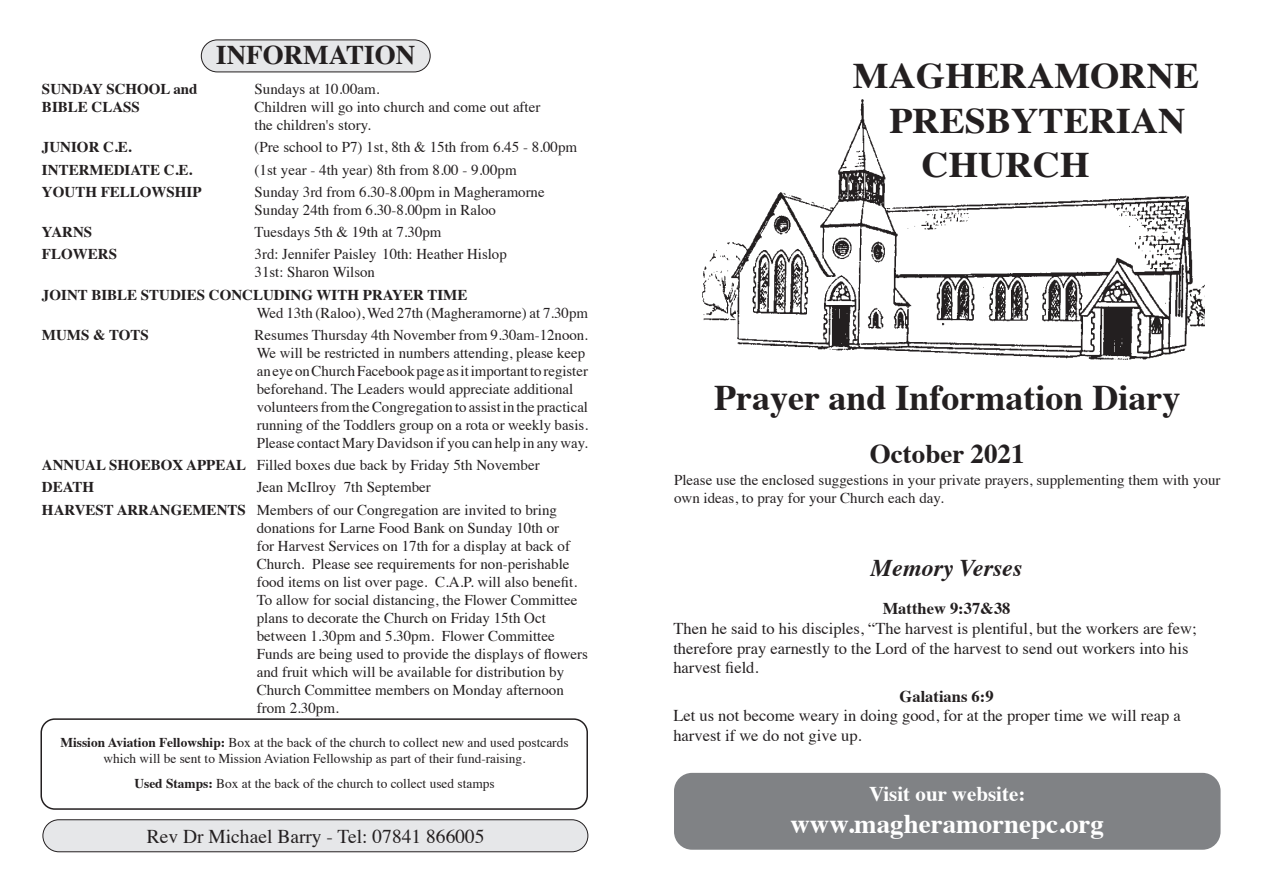
<style>
.page{position:relative;width:1263px;height:893px;background:#fff}
.page>*{position:absolute;margin:0;border:0;box-sizing:border-box;transform-origin:0 0}
.t1{font:700 36px "Times";color:#231f20;scale:1.05 1}
.t2{font:700 36px "Times";color:#231f20}
.t3{font:700 27px "Times";color:#231f20}
.t4{font:700 27px "Times";color:#fff}
.t5{font:italic 700 24px "Times";color:#231f20}
.t6{font:700 21px "Times";color:#fff}
.t7{font:19.5px "Times";color:#231f20}
.t8{font:16.5px/19.8px "Times";color:#231f20}
.t9{font:700 16.5px "Times";color:#231f20}
.t10{font:15px/18px "Times";color:#231f20}
.t11{font:700 15px "Times";color:#231f20}
.t12{font:13.5px/16.2px "Times";color:#231f20;text-align:center}
.s1{font-weight:700}
</style>
<div class="page">
<img style="left:702px;top:99px;width:503px;height:261px">
<div style="left:201px;top:40px;width:229px;height:32px;background:#e6e7e9;border-radius:16px"></div>
<div style="left:201px;top:40px;width:229px;height:32px;border:1px solid #231f20;border-radius:16px"></div>
<div style="left:674px;top:773px;width:546px;height:77px;background:#808285;border-radius:18px"></div>
<div style="left:43px;top:820px;width:545px;height:32px;background:#e6e7e9;border-radius:16px"></div>
<div style="left:43px;top:819px;width:545px;height:33px;border:1px solid #231f20;border-radius:16px"></div>
<div style="left:40px;top:718px;width:548px;height:92px;border:2px solid #231f20;border-radius:14px"></div>
<h2 class="t3" style="left:216px;top:29px;width:201px">INFORMATION</h2>
<p class="t11" style="left:42px;top:75px;width:157px">SUNDAY SCHOOL and</p>
<p class="t10" style="left:255px;top:79px;width:126px">Sundays at 10.00am.</p>
<p class="t11" style="left:42px;top:93px;width:99px">BIBLE CLASS</p>
<p class="t10" style="left:255px;top:97px;width:287px">Children will go into church and come out after the children's story.</p>
<p class="t11" style="left:42px;top:133px;width:91px">JUNIOR C.E.</p>
<p class="t10" style="left:255px;top:137px;width:324px">(Pre school to P7) 1st, 8th &amp; 15th from 6.45 - 8.00pm</p>
<p class="t11" style="left:42px;top:155px;width:152px">INTERMEDIATE C.E.</p>
<p class="t10" style="left:255px;top:159px;width:264px">(1st year - 4th year) 8th from 8.00 - 9.00pm</p>
<p class="t11" style="left:42px;top:177px;width:161px">YOUTH FELLOWSHIP</p>
<p class="t10" style="left:255px;top:182px;width:291px">Sunday 3rd from 6.30-8.00pm in Magheramorne<br>Sunday 24th from 6.30-8.00pm in Raloo</p>
<p class="t11" style="left:42px;top:218px;width:52px">YARNS</p>
<p class="t10" style="left:255px;top:222px;width:188px">Tuesdays 5th &amp; 19th at 7.30pm</p>
<p class="t11" style="left:42px;top:240px;width:77px">FLOWERS</p>
<p class="t10" style="left:255px;top:244px;width:254px">3rd: Jennifer Paisley 10th: Heather Hislop<br>31st: Sharon Wilson</p>
<p class="t11" style="left:42px;top:280px;width:427px">JOINT BIBLE STUDIES CONCLUDING WITH PRAYER TIME</p>
<p class="t10" style="left:257px;top:302px;width:333px">Wed 13th (Raloo), Wed 27th (Magheramorne) at 7.30pm</p>
<p class="t11" style="left:42px;top:321px;width:108px">MUMS &amp; TOTS</p>
<p class="t10" style="left:255px;top:325px;width:335px">Resumes Thursday 4th November from 9.30am-12noon.<br>We will be restricted in numbers attending, please keep an eye on Church Facebook page as it important to register beforehand. The Leaders would appreciate additional volunteers from the Congregation to assist in the practical running of the Toddlers group on a rota or weekly basis.<br>Please contact Mary Davidson if you can help in any way.</p>
<p class="t10" style="left:42px;top:453px;width:499px;line-height:22.2px"><span class="s1">ANNUAL SHOEBOX APPEAL</span> Filled boxes due back by Friday 5th November<br><span class="s1">DEATH</span></p>
<p class="t10" style="left:42px;top:475px;width:517px;line-height:22.2px;text-indent:215px">Jean McIlroy 7th September<br><span class="s1">HARVEST ARRANGEMENTS</span> Members of our Congregation are invited to bring</p>
<p class="t10" style="left:257px;top:517px;width:333px">donations for Larne Food Bank on Sunday 10th or<br>for Harvest Services on 17th for a display at back of Church. Please see requirements for non-perishable food items on list over page. C.A.P. will also benefit.<br>To allow for social distancing, the Flower Committee plans to decorate the Church on Friday 15th Oct between 1.30pm and 5.30pm. Flower Committee Funds are being used to provide the displays of flowers and fruit which will be available for distribution by Church Committee members on Monday afternoon from 2.30pm.</p>
<p class="t12" style="left:61px;top:733px;width:509px"><span class="s1">Mission Aviation Fellowship:</span> Box at the back of the church to collect new and used postcards which will be sent to Mission Aviation Fellowship as part of their fund-raising.</p>
<p class="t12" style="left:135px;top:774px;width:362px"><span class="s1">Used Stamps:</span> Box at the back of the church to collect used stamps</p>
<h3 class="t7" style="left:147px;top:818px;width:339px">Rev Dr Michael Barry - Tel: 07841 866005</h3>
<h1 class="t1" style="left:853px;top:41px;width:331px">MAGHERAMORNE</h1>
<h1 class="t1" style="left:889px;top:87px;width:284px">PRESBYTERIAN</h1>
<h1 class="t1" style="left:921px;top:131px;width:161px">CHURCH</h1>
<h1 class="t2" style="left:714px;top:363px;width:468px">Prayer and Information Diary</h1>
<h2 class="t3" style="left:870px;top:428px;width:156px">October 2021</h2>
<p class="t10" style="left:674px;top:470px;width:548px">Please use the enclosed suggestions in your private prayers, supplementing them with your own ideas, to pray for your Church each day.</p>
<h3 class="t5" style="left:871px;top:545px;width:153px">Memory Verses</h3>
<p class="t9" style="left:883px;top:593px;width:129px">Matthew 9:37&amp;38</p>
<p class="t8" style="left:673px;top:617px;width:525px">Then he said to his disciples, “The harvest is plentiful, but the workers are few; therefore pray earnestly to the Lord of the harvest to send out workers into his harvest field.</p>
<p class="t9" style="left:900px;top:680px;width:95px">Galatians 6:9</p>
<p class="t8" style="left:673px;top:705px;width:509px">Let us not become weary in doing good, for at the proper time we will reap a harvest if we do not give up.</p>
<h3 class="t6" style="left:869px;top:774px;width:158px">Visit our website:</h3>
<h2 class="t4" style="left:790px;top:798px;width:315px">www.magheramornepc.org</h2>
</div>
